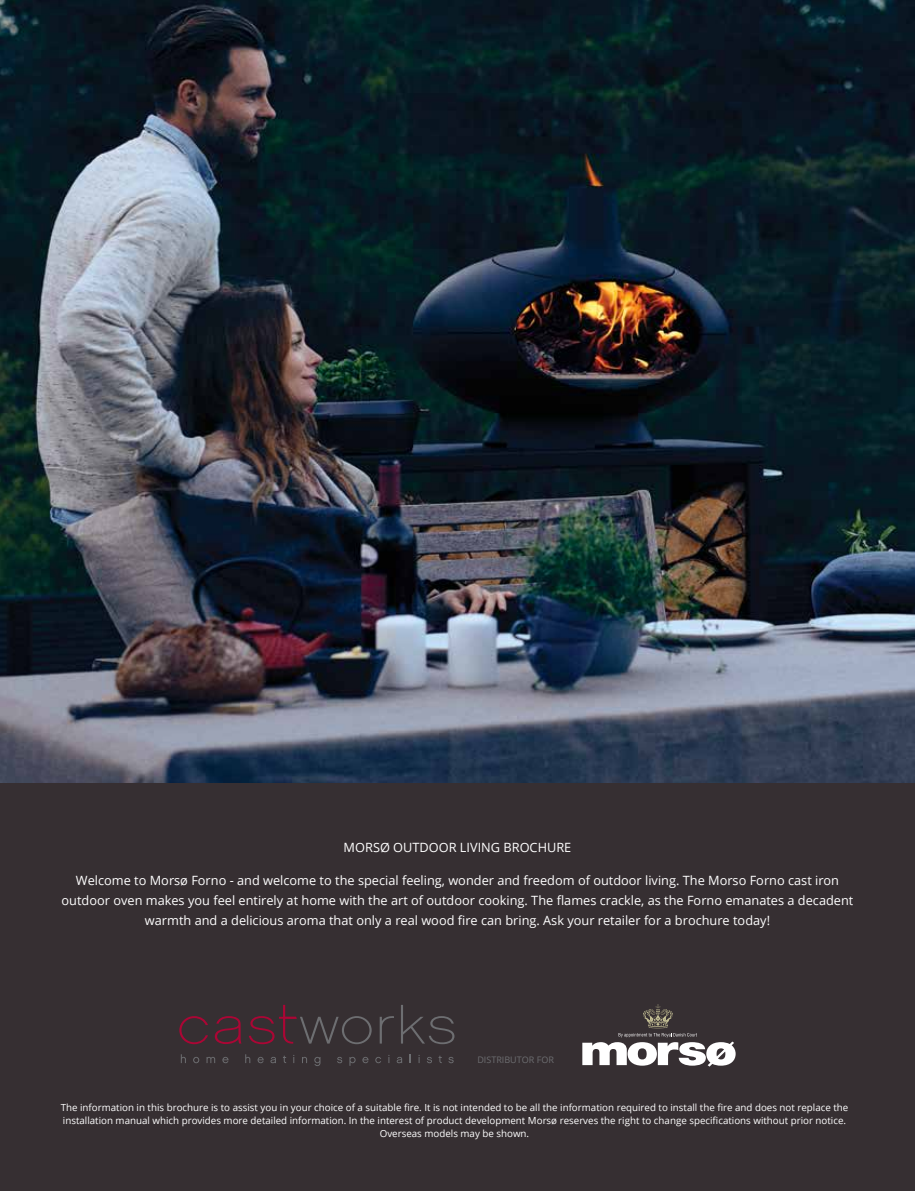
<style>
.page{position:relative;width:915px;height:1191px;background:#fff}
.page>*{position:absolute;margin:0;border:0;box-sizing:border-box;transform-origin:0 0}
.t1{font:12.75px/20.2px "Open Sans";color:#fff;text-align:center}
.t2{font:9.75px/12.8px "Open Sans";color:#fff;text-align:center}
.t3{font:9px "Open Sans";color:#6d6e71}
</style>
<div class="page">
<div style="left:0;top:0;width:914px;height:1191px;background:#362f32"></div>
<img style="left:0;top:0;width:914px;height:782px">
<svg style="left:181px;top:1054px;width:5px;height:9px"></svg>
<svg style="left:193px;top:1057px;width:6px;height:6px"></svg>
<svg style="left:206px;top:1057px;width:9px;height:6px"></svg>
<svg style="left:222px;top:1057px;width:6px;height:6px"></svg>
<svg style="left:245px;top:1054px;width:5px;height:9px"></svg>
<svg style="left:257px;top:1057px;width:6px;height:6px"></svg>
<svg style="left:270px;top:1057px;width:6px;height:6px"></svg>
<svg style="left:283px;top:1055px;width:3px;height:8px"></svg>
<svg style="left:302px;top:1057px;width:5px;height:6px"></svg>
<svg style="left:314px;top:1057px;width:6px;height:9px"></svg>
<svg style="left:337px;top:1057px;width:5px;height:6px"></svg>
<svg style="left:349px;top:1057px;width:6px;height:8px"></svg>
<svg style="left:362px;top:1057px;width:6px;height:6px"></svg>
<svg style="left:375px;top:1057px;width:6px;height:6px"></svg>
<svg style="left:396px;top:1057px;width:6px;height:6px"></svg>
<svg style="left:427px;top:1057px;width:5px;height:6px"></svg>
<svg style="left:438px;top:1055px;width:3px;height:8px"></svg>
<svg style="left:448px;top:1057px;width:5px;height:6px"></svg>
<svg style="left:179px;top:1016px;width:29px;height:28px"></svg>
<svg style="left:215px;top:1016px;width:26px;height:28px"></svg>
<svg style="left:379px;top:1016px;width:15px;height:27px"></svg>
<svg style="left:401px;top:1005px;width:53px;height:39px"></svg>
<svg style="left:249px;top:1004px;width:122px;height:40px"></svg>
<svg style="left:582px;top:1004px;width:153px;height:62px"></svg>
<p class="t1" style="left:343px;top:836px;width:229px">MORSØ OUTDOOR LIVING BROCHURE</p>
<p class="t1" style="left:62px;top:869px;width:793px">Welcome to Morsø Forno - and welcome to the special feeling, wonder and freedom of outdoor living. The Morso Forno cast iron outdoor oven makes you feel entirely at home with the art of outdoor cooking. The flames crackle, as the Forno emanates a decadent warmth and a delicious aroma that only a real wood fire can bring. Ask your retailer for a brochure today!</p>
<p class="t3" style="left:477px;top:1053px;width:78px">DISTRIBUTOR FOR</p>
<p class="t2" style="left:61px;top:1101px;width:788px">The information in this brochure is to assist you in your choice of a suitable fire. It is not intended to be all the information required to install the fire and does not replace the installation manual which provides more detailed information. In the interest of product development Morsø reserves the right to change specifications without prior notice.<br>Overseas models may be shown.</p>
</div>
